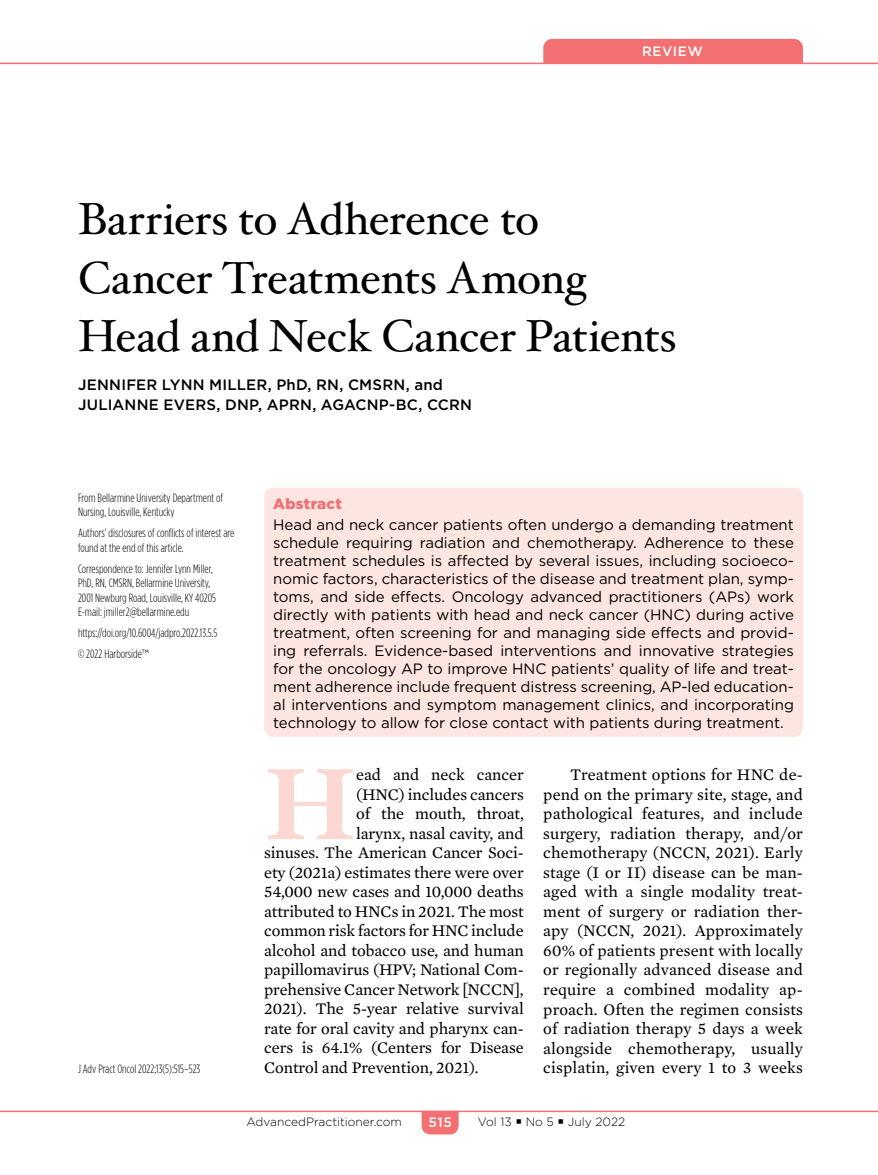
<style>
.page{position:relative;width:878px;height:1175px;background:#fff}
.page>*{position:absolute;margin:0;border:0;box-sizing:border-box;transform-origin:0 0}
.t1{font:700 101.25px "Hoefler Txt";color:#fcd8d2}
.t2{font:45px/58.5px "Hoefler Txt";letter-spacing:-.02em;color:#000}
.t3{font:16.5px/19.5px "Mercury Text G2";letter-spacing:-.005em;color:#000;text-align:justify}
.t4{font:15px/18px "Gotham";letter-spacing:-.005em;color:#000;text-align:justify}
.t5{font:500 15px/19.5px "Gotham";letter-spacing:.015em;color:#000}
.t6{font:900 15px "Gotham";letter-spacing:.025em;color:#f26f72}
.t7{font:500 13.5px "Gotham";letter-spacing:.05em;color:#fff}
.t8{font:300 12px/14.4px "Gotham Condensed";color:#000}
.t9{font:300 12px "Gotham";color:#000}
.s1{font-family:"Gotham Narrow"}
</style>
<div class="page">
<hr style="left:0;top:1110px;width:878px;height:2px;background:#f26f72">
<svg style="left:421px;top:1110px;width:37px;height:24px"></svg>
<hr style="left:0;top:63px;width:878px;height:1px;background:#f26f72">
<div style="left:543px;top:39px;width:259px;height:24px;background:#f26f72"></div>
<div style="left:264px;top:488px;width:538px;height:248px;background:#fde6e2;border-radius:9px"></div>
<p class="t7" style="left:642px;top:43px;width:62px">REVIEW</p>
<h2 class="t2" style="left:78px;top:189px;width:600px">Barriers to Adherence to<br>Cancer Treatments Among<br>Head and Neck Cancer Patients</h2>
<p class="t5" style="left:78px;top:375px;width:395px">JENNIFER LYNN MILLER, PhD, RN, CMSRN, and<br>JULIANNE EVERS, DNP, APRN, AGACNP-BC, CCRN</p>
<p class="t8" style="left:78px;top:490px;width:146px">From Bellarmine University Department of<br>Nursing, Louisville, Kentucky</p>
<p class="t8" style="left:78px;top:526px;width:158px">Authors’ disclosures of conflicts of interest are found at the end of this article.</p>
<p class="t8" style="left:78px;top:561px;width:140px">Correspondence to: Jennifer Lynn Miller, PhD, RN, CMSRN, Bellarmine University, 2001 Newburg Road, Louisville, KY 40205<br>E-mail: jmiller2@bellarmine.edu</p>
<p class="t8" style="left:78px;top:622px;width:141px;line-height:21.1px">https://doi.org/10.6004/jadpro.2022.13.5.5 © 2022 Harborside<span class="s1">™</span></p>
<p class="t6" style="left:273px;top:493px;width:70px">Abstract</p>
<p class="t4" style="left:273px;top:515px;width:522px">Head and neck cancer patients often undergo a demanding treatment schedule requiring radiation and chemotherapy. Adherence to these treatment schedules is affected by several issues, including socioeco&shy;nomic factors, characteristics of the disease and treatment plan, symp&shy;toms, and side effects. Oncology advanced practitioners (APs) work directly with patients with head and neck cancer (HNC) during active treatment, often screening for and managing side effects and provid&shy;ing referrals. Evidence-based interventions and innovative strategies for the oncology AP to improve HNC patients’ quality of life and treat&shy;ment adherence include frequent distress screening, AP-led education&shy;al interventions and symptom management clinics, and incorporating technology to allow for close contact with patients during treatment.</p>
<h1 class="t1" style="left:264px;top:741px;width:94px">H</h1>
<p class="t3" style="left:356px;top:764px;width:169px">ead and neck cancer</p>
<p class="t3" style="left:543px;top:764px;width:261px;text-indent:27px">Treatment options for HNC de&shy;pend on the primary site, stage, and pathological features, and include surgery, radiation therapy, and/or chemotherapy (NCCN, 2021). Early stage (I or II) disease can be man&shy;aged with a single modality treat&shy;ment of surgery or radiation ther&shy;apy (NCCN, 2021). Approximately 60% of patients present with locally or regionally advanced disease and require a combined modality ap&shy;proach. Often the regimen consists of radiation therapy 5 days a week alongside chemotherapy, usually</p>
<p class="t3" style="left:356px;top:783px;width:169px">(HNC) includes cancers</p>
<p class="t3" style="left:356px;top:803px;width:169px">of the mouth, throat,</p>
<p class="t3" style="left:356px;top:822px;width:169px">larynx, nasal cavity, and</p>
<p class="t3" style="left:264px;top:842px;width:261px">sinuses. The American Cancer Soci-</p>
<p class="t3" style="left:264px;top:861px;width:261px">ety (2021a) estimates there were over</p>
<p class="t3" style="left:264px;top:881px;width:261px">54,000 new cases and 10,000 deaths</p>
<p class="t3" style="left:264px;top:900px;width:261px">attributed to HNCs in 2021. The most</p>
<p class="t3" style="left:264px;top:920px;width:261px">common risk factors for HNC include</p>
<p class="t3" style="left:264px;top:939px;width:261px">alcohol and tobacco use, and human</p>
<p class="t3" style="left:264px;top:959px;width:261px">papillomavirus (HPV; National Com-</p>
<p class="t3" style="left:264px;top:978px;width:261px">prehensive Cancer Network [NCCN],</p>
<p class="t3" style="left:264px;top:998px;width:261px">2021). The 5-year relative survival</p>
<p class="t3" style="left:264px;top:1017px;width:261px">rate for oral cavity and pharynx can-</p>
<p class="t3" style="left:264px;top:1037px;width:261px">cers is 64.1% (Centers for Disease</p>
<p class="t3" style="left:264px;top:1056px;width:216px">Control and Prevention, 2021).</p>
<p class="t8" style="left:78px;top:1061px;width:124px">J Adv Pract Oncol 2022;13(5):515–523</p>
<p class="t3" style="left:543px;top:1057px;width:261px">cisplatin, given every 1 to 3 weeks</p>
<p class="t9" style="left:246px;top:1114px;width:157px">AdvancedPractitioner.com</p>
<p class="t7" style="left:428px;top:1113px;width:25px">515</p>
<p class="t9" style="left:478px;top:1113px;width:149px">Vol 13 ▪ No 5 ▪ July 2022</p>
</div>
